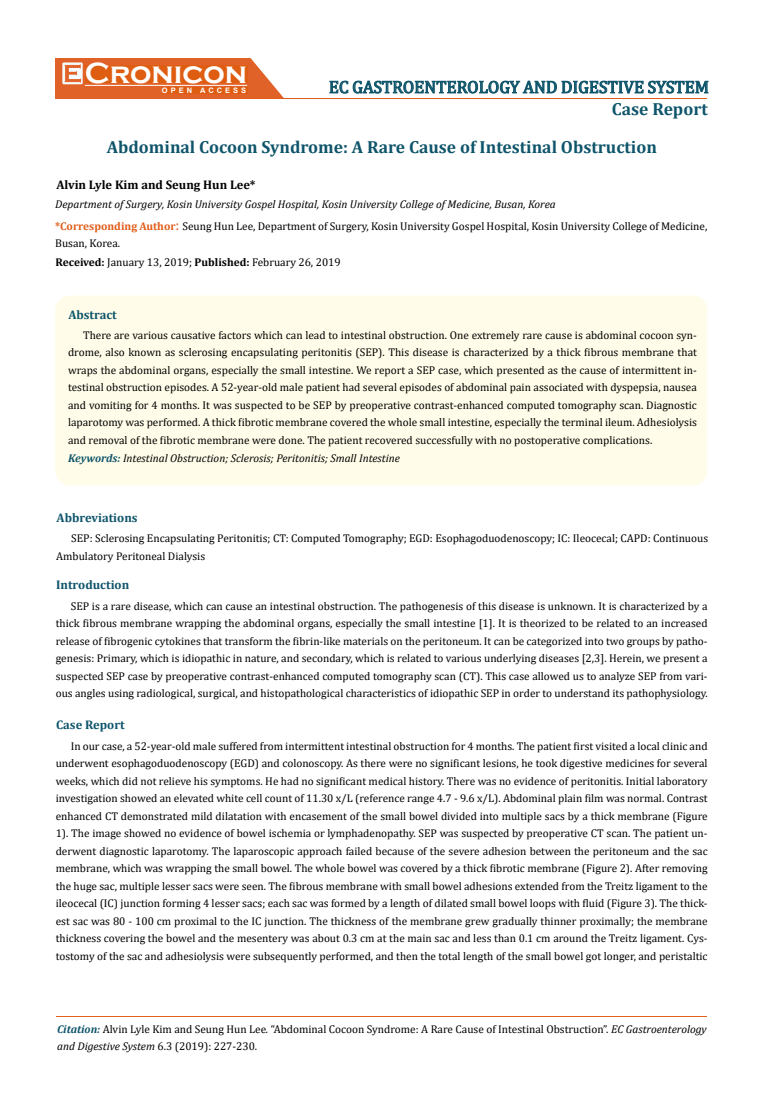
<style>
.page{position:relative;width:764px;height:1112px;background:#fff}
.page>*{position:absolute;margin:0;border:0;box-sizing:border-box;transform-origin:0 0}
.t1{font:700 30px "Copperplate Gothic";color:#fff}
.t2{font:700 17.5px/38.2px "Cambria";color:#0e546a}
.t3{font:17.5px "Cambria";color:#0e546a}
.t4{font:700 12.5px "Cambria";color:#0e546a}
.t5{font:700 12.5px "Cambria";color:#000}
.t6{font:11.25px/17.5px "Cambria";color:#000}
.t7{font:italic 11.25px "Cambria";color:#000}
.t8{font:700 7.5px "Arial";letter-spacing:.4em;color:#fff}
.s1{font-style:italic}
.s2{font-weight:700;color:#e05d1a}
.s3{font-size:15px;color:#e05d1a}
.s4{font-weight:700}
.s5{font-weight:700;color:#0e546a}
.s6{font-weight:700;font-style:italic;color:#0e546a}
</style>
<div class="page">
<div style="left:56px;top:58px;width:242px;height:41px;background:#e06228"></div>
<img style="left:62px;top:62px;width:21px;height:22px">
<div style="left:85px;top:66px;width:162px;height:17px;background:#df5d11"></div>
<div style="left:162px;top:87px;width:85px;height:6px;background:#df5d11"></div>
<svg style="left:250px;top:58px;width:458px;height:40px"></svg>
<hr style="left:85px;top:85px;width:162px;height:1px;background:#fff">
<hr style="left:232px;top:98px;width:475px;height:1px;background:#e05d1a">
<div style="left:55px;top:295px;width:652px;height:190px;background:#fffde9;border-radius:15px"></div>
<hr style="left:56px;top:1016px;width:651px;height:1px;background:#e05d1a">
<h1 class="t1" style="left:85px;top:56px;width:164px">Cronicon</h1>
<p class="t8" style="left:162px;top:85px;width:86px">OPEN ACCESS</p>
<h2 class="t3" style="left:329px;top:77px;width:382px">EC GASTROENTEROLOGY AND DIGESTIVE SYSTEM</h2>
<h2 class="t2" style="left:107px;top:89px;width:602px;text-indent:505px">Case Report<br>Abdominal Cocoon Syndrome: A Rare Cause of Intestinal Obstruction</h2>
<p class="t5" style="left:56px;top:175px;width:201px">Alvin Lyle Kim and Seung Hun Lee*</p>
<p class="t6" style="left:55px;top:193px;width:654px;line-height:21.5px"><span class="s1">Department of Surgery, Kosin University Gospel Hospital, Kosin University College of Medicine, Busan, Korea<br></span><span class="s2">*Corresponding Author</span><span class="s3">:</span> Seung Hun Lee, Department of Surgery, Kosin University Gospel Hospital, Kosin University College of Medicine,</p>
<p class="t6" style="left:55px;top:234px;width:287px;line-height:19.2px">Busan, Korea.<br><span class="s4">Received:</span> January 13, 2019; <span class="s4">Published:</span> February 26, 2019</p>
<p class="t4" style="left:68px;top:306px;width:50px">Abstract</p>
<p class="t6" style="left:68px;top:326px;width:630px;text-align:justify;text-indent:15px">There are various causative factors which can lead to intestinal obstruction. One extremely rare cause is abdominal cocoon syn&shy;drome, also known as sclerosing encapsulating peritonitis (SEP). This disease is characterized by a thick fibrous membrane that wraps the abdominal organs, especially the small intestine. We report a SEP case, which presented as the cause of intermittent in&shy;testinal obstruction episodes. A 52-year-old male patient had several episodes of abdominal pain associated with dyspepsia, nausea and vomiting for 4 months. It was suspected to be SEP by preoperative contrast-enhanced computed tomography scan. Diagnostic laparotomy was performed. A thick fibrotic membrane covered the whole small intestine, especially the terminal ileum. Adhesiolysis and removal of the fibrotic membrane were done. The patient recovered successfully with no postoperative complications.</p>
<p class="t7" style="left:68px;top:450px;width:333px"><span class="s5">Keywords:</span> Intestinal Obstruction; Sclerosis; Peritonitis; Small Intestine</p>
<p class="t4" style="left:57px;top:509px;width:82px">Abbreviations</p>
<p class="t6" style="left:56px;top:529px;width:653px;text-indent:15px">SEP: Sclerosing Encapsulating Peritonitis; CT: Computed Tomography; EGD: Esophagoduodenoscopy; IC: Ileocecal; CAPD: Continuous<br>Ambulatory Peritoneal Dialysis</p>
<p class="t4" style="left:56px;top:576px;width:75px">Introduction</p>
<p class="t6" style="left:56px;top:597px;width:653px;text-align:justify;text-indent:15px">SEP is a rare disease, which can cause an intestinal obstruction. The pathogenesis of this disease is unknown. It is characterized by a thick fibrous membrane wrapping the abdominal organs, especially the small intestine [1]. It is theorized to be related to an increased release of fibrogenic cytokines that transform the fibrin-like materials on the peritoneum. It can be categorized into two groups by patho&shy;genesis: Primary, which is idiopathic in nature, and secondary, which is related to various underlying diseases [2,3]. Herein, we present a suspected SEP case by preoperative contrast-enhanced computed tomography scan (CT). This case allowed us to analyze SEP from vari&shy;ous angles using radiological, surgical, and histopathological characteristics of idiopathic SEP in order to understand its pathophysiology.</p>
<p class="t4" style="left:56px;top:716px;width:70px">Case Report</p>
<p class="t6" style="left:56px;top:737px;width:653px;text-align:justify;text-indent:15px">In our case, a 52-year-old male suffered from intermittent intestinal obstruction for 4 months. The patient first visited a local clinic and underwent esophagoduodenoscopy (EGD) and colonoscopy. As there were no significant lesions, he took digestive medicines for several weeks, which did not relieve his symptoms. He had no significant medical history. There was no evidence of peritonitis. Initial laboratory investigation showed an elevated white cell count of 11.30 x/L (reference range 4.7 - 9.6 x/L). Abdominal plain film was normal. Contrast enhanced CT demonstrated mild dilatation with encasement of the small bowel divided into multiple sacs by a thick membrane (Figure 1). The image showed no evidence of bowel ischemia or lymphadenopathy. SEP was suspected by preoperative CT scan. The patient un&shy;derwent diagnostic laparotomy. The laparoscopic approach failed because of the severe adhesion between the peritoneum and the sac membrane, which was wrapping the small bowel. The whole bowel was covered by a thick fibrotic membrane (Figure 2). After removing the huge sac, multiple lesser sacs were seen. The fibrous membrane with small bowel adhesions extended from the Treitz ligament to the ileocecal (IC) junction forming 4 lesser sacs; each sac was formed by a length of dilated small bowel loops with fluid (Figure 3). The thick&shy;est sac was 80 - 100 cm proximal to the IC junction. The thickness of the membrane grew gradually thinner proximally; the membrane thickness covering the bowel and the mesentery was about 0.3 cm at the main sac and less than 0.1 cm around the Treitz ligament. Cys&shy;tostomy of the sac and adhesiolysis were subsequently performed, and then the total length of the small bowel got longer, and peristaltic</p>
<p class="t6" style="left:57px;top:1019px;width:651px"><span class="s6">Citation:</span> Alvin Lyle Kim and Seung Hun Lee<span class="s1">.</span> “Abdominal Cocoon Syndrome: A Rare Cause of Intestinal Obstruction”. <span class="s1">EC Gastroenterology and Digestive System</span> 6.3 (2019): 227-230.</p>
</div>
